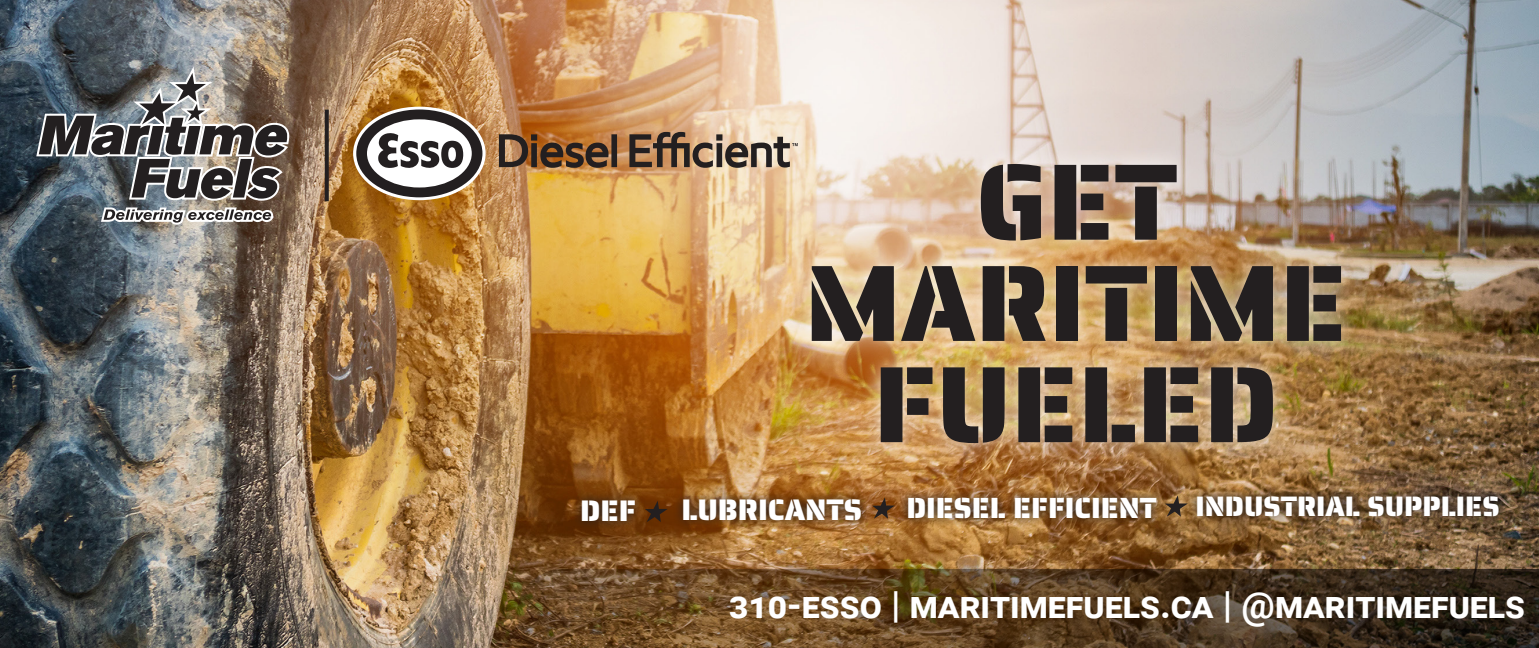
<style>
.page{position:relative;width:1539px;height:648px;background:#fff}
.page>*{position:absolute;margin:0;border:0;box-sizing:border-box;transform-origin:0 0}
.t1{font:108.67px "Saira Stencil One";color:#231f20}
.t2{font:700 37.35px "Roboto";color:#fff}
.t3{font:29.93px "Saira Stencil One";color:#fff}
.t4{font:29.25px "Saira Stencil One";color:#fff}
.t5{font:28.12px "Saira Stencil One";color:#fff}
</style>
<div class="page">
<img style="left:0;top:0;width:1539px;height:648px">
<div style="left:792px;top:144px;width:568px;height:318px;background:#fff;opacity:.75"></div>
<svg style="left:673px;top:490px;width:198px;height:39px;background:#7d5127"></svg>
<svg style="left:572px;top:491px;width:73px;height:39px;background:#60350f"></svg>
<svg style="left:898px;top:488px;width:268px;height:40px;background:#815930"></svg>
<svg style="left:1187px;top:486px;width:322px;height:39px;background:#694f33"></svg>
<svg style="left:872px;top:497px;width:23px;height:22px"></svg>
<svg style="left:645px;top:501px;width:23px;height:21px"></svg>
<svg style="left:1165px;top:495px;width:23px;height:22px"></svg>
<svg style="left:517px;top:569px;width:1022px;height:79px;background:#543c21"></svg>
<svg style="left:325px;top:110px;width:4px;height:91px"></svg>
<svg style="left:101px;top:207px;width:173px;height:18px"></svg>
<img style="left:36px;top:66px;width:254px;height:135px">
<svg style="left:353px;top:107px;width:133px;height:93px"></svg>
<svg style="left:356px;top:109px;width:126px;height:88px"></svg>
<svg style="left:499px;top:134px;width:118px;height:34px;background:#754f2f"></svg>
<svg style="left:629px;top:132px;width:169px;height:36px;background:#947e69"></svg>
<p class="t1" style="left:976px;top:113px;width:203px">GET</p>
<p class="t1" style="left:805px;top:215px;width:544px">MARITIME</p>
<p class="t1" style="left:874px;top:316px;width:406px">FUELED</p>
<p class="t3" style="left:580px;top:486px;width:57px">DEF</p>
<p class="t3" style="left:681px;top:485px;width:182px">LUBRICANTS</p>
<p class="t4" style="left:906px;top:484px;width:252px">DIESEL EFFICIENT</p>
<p class="t5" style="left:1195px;top:483px;width:306px">INDUSTRIAL SUPPLIES</p>
<p class="t2" style="left:729px;top:579px;width:795px">310-ESSO | maritimefuels.ca | @maritimefuels</p>
</div>
